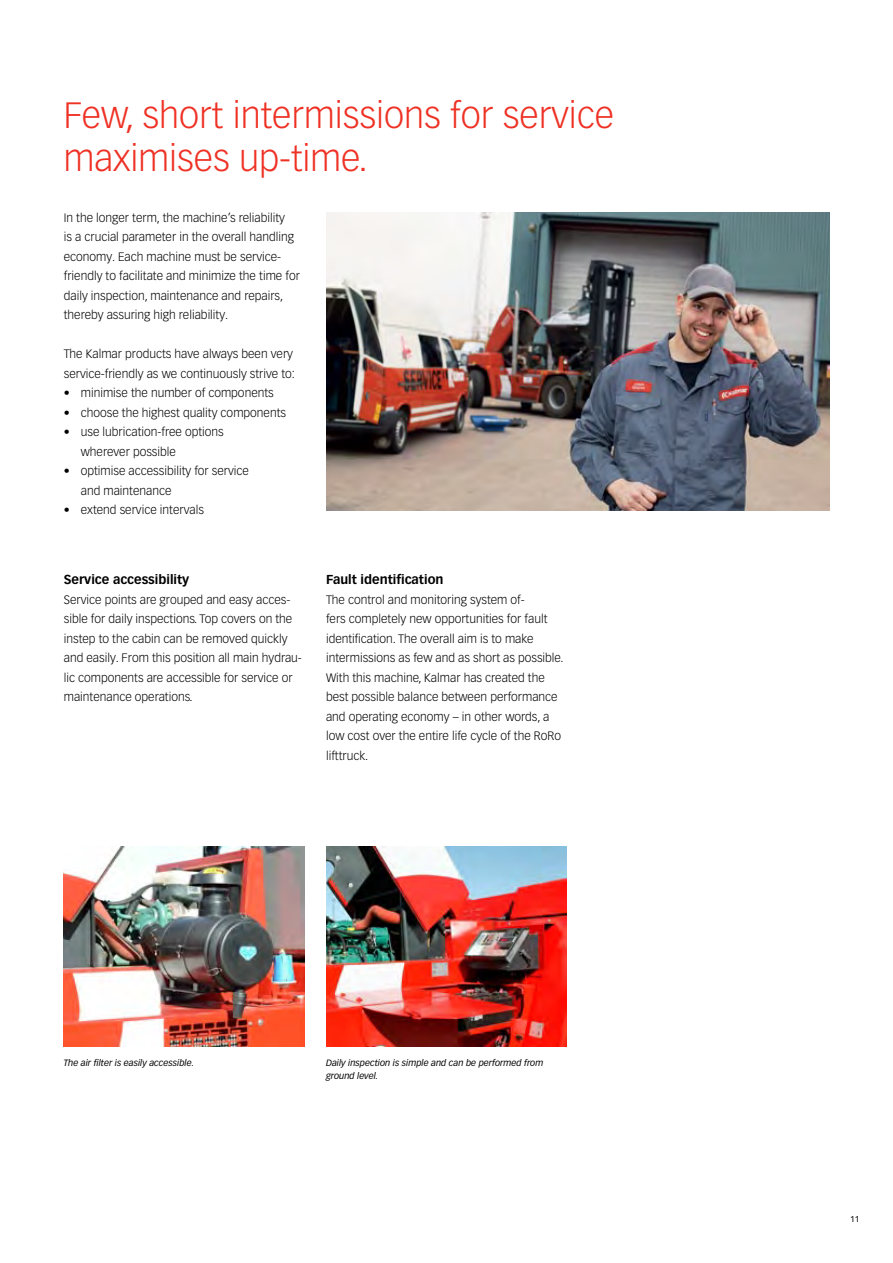
<style>
.page{position:relative;width:893px;height:1263px;background:#fff}
.page>*{position:absolute;margin:0;border:0;box-sizing:border-box;transform-origin:0 0}
.t1{font:300 36px/43.2px "Vectora LT Pro";color:#ee3124}
.t2{font:700 12.75px "Vectora LT Pro";color:#000}
.t3{font:300 12px/19.5px "Vectora LT Pro";color:#000}
.t4{font:italic 9px/12.8px "Vectora LT Pro";color:#000}
.t5{font:8.25px "Vectora LT Pro";color:#000}
</style>
<div class="page">
<img style="left:326px;top:213px;width:503px;height:297px">
<img style="left:64px;top:846px;width:241px;height:200px">
<img style="left:326px;top:846px;width:240px;height:200px">
<h1 class="t1" style="left:64px;top:93px;width:552px">Few, short intermissions for service maximises up-time.</h1>
<p class="t3" style="left:64px;top:208px;width:238px">In the longer term, the machine’s reliability<br>is a crucial parameter in the overall handling economy. Each machine must be service&shy;friendly to facilitate and minimize the time for daily inspection, maintenance and repairs, thereby assuring high reliability.</p>
<p class="t3" style="left:64px;top:344px;width:233px">The Kalmar products have always been very service-friendly as we continuously strive to:</p>
<p class="t3" style="left:64px;top:383px;width:211px">• minimise the number of components</p>
<p class="t3" style="left:64px;top:403px;width:224px">• choose the highest quality components</p>
<p class="t3" style="left:81px;top:422px;width:144px;text-indent:-17px">• use lubrication-free options wherever possible</p>
<p class="t3" style="left:81px;top:461px;width:170px;text-indent:-17px">• optimise accessibility for service and maintenance</p>
<p class="t3" style="left:64px;top:500px;width:142px">• extend service intervals</p>
<p class="t2" style="left:64px;top:572px;width:127px">Service accessibility</p>
<p class="t3" style="left:64px;top:589px;width:240px">Service points are grouped and easy acces&shy;sible for daily inspections. Top covers on the instep to the cabin can be removed quickly and easily. From this position all main hydrau&shy;lic components are accessible for service or maintenance operations.</p>
<p class="t2" style="left:326px;top:572px;width:119px">Fault identification</p>
<p class="t3" style="left:326px;top:589px;width:239px">The control and monitoring system of-<br>fers completely new opportunities for fault identification. The overall aim is to make intermissions as few and as short as possible.<br>With this machine, Kalmar has created the best possible balance between performance and operating economy – in other words, a low cost over the entire life cycle of the RoRo lifttruck.</p>
<p class="t4" style="left:64px;top:1056px;width:132px">The air filter is easily accessible.</p>
<p class="t4" style="left:326px;top:1056px;width:219px">Daily inspection is simple and can be performed from ground level.</p>
<p class="t5" style="left:850px;top:1213px;width:11px">11</p>
</div>
